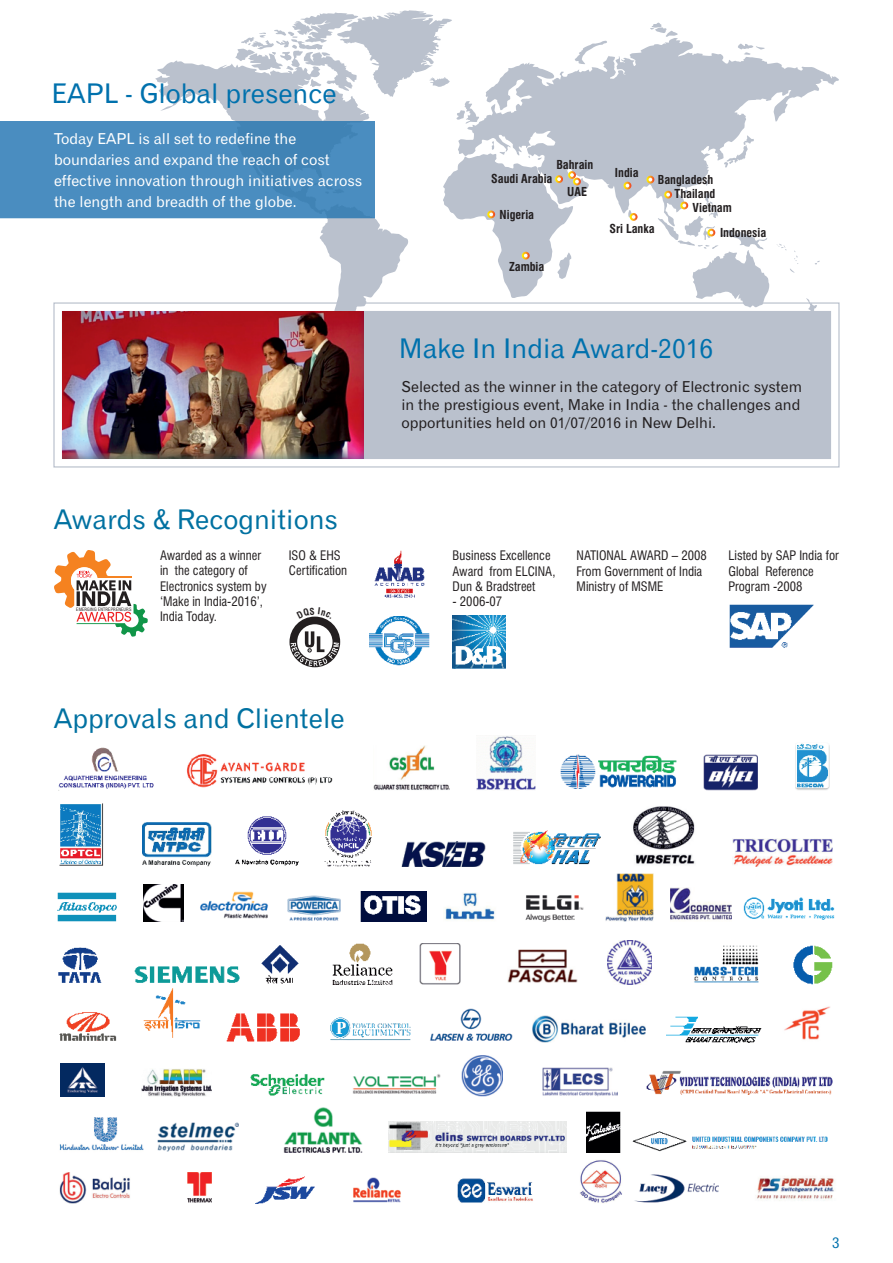
<style>
.page{position:relative;width:893px;height:1263px;background:#fff}
.page>*{position:absolute;margin:0;border:0;box-sizing:border-box;transform-origin:0 0}
.t1{font:27px "Gothic 720 BT Roman B";color:#0071ad}
.t2{font:27px "Gothic 720 BT Roman B";color:#0071a1}
.t3{font:15px/18px "Gothic 720 BT Roman B";color:#231f20;text-align:justify}
.t4{font:15px/20.7px "Gothic 720 BT Roman B";color:#fff}
.t5{font:15px "Gothic 720 BT Roman B";color:#0071ad}
.t6{font:condensed 12.75px/15.3px "Swiss 721 BT";color:#231f20}
.t7{font:700 condensed 12px "Swiss 721 BT";color:#231f20}
.t8{font:condensed 4.5px "Swiss 721 BT";letter-spacing:.04em;color:#231f20}
</style>
<div class="page">
<div style="left:62px;top:311px;width:769px;height:148px;background:#bac1cd"></div>
<img style="left:58px;top:747px;width:96px;height:42px">
<img style="left:186px;top:754px;width:147px;height:34px">
<img style="left:795px;top:743px;width:35px;height:47px">
<img style="left:703px;top:755px;width:55px;height:35px">
<img style="left:476px;top:736px;width:60px;height:54px">
<img style="left:235px;top:816px;width:64px;height:50px">
<img style="left:374px;top:745px;width:76px;height:45px">
<img style="left:513px;top:830px;width:88px;height:35px">
<img style="left:401px;top:842px;width:85px;height:24px">
<img style="left:580px;top:1160px;width:42px;height:43px">
<img style="left:324px;top:810px;width:48px;height:56px">
<img style="left:143px;top:822px;width:69px;height:44px">
<img style="left:59px;top:803px;width:45px;height:63px">
<img style="left:560px;top:754px;width:117px;height:35px">
<img style="left:633px;top:806px;width:62px;height:59px">
<img style="left:58px;top:892px;width:59px;height:30px">
<img style="left:144px;top:885px;width:40px;height:37px">
<img style="left:200px;top:891px;width:68px;height:28px">
<img style="left:525px;top:895px;width:59px;height:27px">
<img style="left:445px;top:892px;width:51px;height:29px">
<img style="left:587px;top:1112px;width:33px;height:40px">
<img style="left:360px;top:892px;width:67px;height:30px">
<img style="left:287px;top:896px;width:54px;height:25px">
<img style="left:793px;top:945px;width:40px;height:40px">
<img style="left:227px;top:1013px;width:73px;height:29px">
<img style="left:419px;top:943px;width:41px;height:42px">
<img style="left:283px;top:1107px;width:79px;height:45px">
<img style="left:59px;top:1173px;width:71px;height:30px">
<img style="left:667px;top:1017px;width:94px;height:25px">
<img style="left:532px;top:1016px;width:113px;height:26px">
<img style="left:670px;top:887px;width:62px;height:33px">
<img style="left:389px;top:1121px;width:177px;height:31px">
<img style="left:457px;top:1178px;width:76px;height:25px">
<img style="left:461px;top:1055px;width:42px;height:42px">
<img style="left:59px;top:1117px;width:84px;height:34px">
<img style="left:144px;top:988px;width:57px;height:50px">
<img style="left:60px;top:1063px;width:45px;height:34px">
<img style="left:142px;top:1069px;width:70px;height:28px">
<img style="left:256px;top:1176px;width:59px;height:27px">
<img style="left:743px;top:897px;width:92px;height:23px">
<img style="left:542px;top:1068px;width:76px;height:29px">
<img style="left:430px;top:1008px;width:82px;height:33px">
<img style="left:605px;top:874px;width:48px;height:48px">
<img style="left:634px;top:1174px;width:85px;height:29px">
<img style="left:59px;top:1012px;width:58px;height:29px">
<img style="left:694px;top:945px;width:65px;height:38px">
<img style="left:607px;top:941px;width:44px;height:44px">
<img style="left:507px;top:949px;width:70px;height:34px">
<img style="left:757px;top:1177px;width:78px;height:24px">
<img style="left:330px;top:1017px;width:81px;height:24px">
<img style="left:784px;top:1006px;width:46px;height:34px">
<img style="left:353px;top:1178px;width:48px;height:25px">
<img style="left:332px;top:944px;width:60px;height:41px">
<img style="left:261px;top:945px;width:38px;height:39px">
<img style="left:250px;top:1074px;width:74px;height:22px">
<img style="left:135px;top:966px;width:105px;height:17px">
<img style="left:157px;top:1122px;width:82px;height:30px">
<img style="left:58px;top:947px;width:44px;height:36px">
<img style="left:187px;top:1172px;width:25px;height:31px">
<img style="left:733px;top:838px;width:100px;height:28px">
<img style="left:632px;top:1131px;width:196px;height:21px">
<img style="left:646px;top:1070px;width:187px;height:25px">
<img style="left:353px;top:1074px;width:88px;height:20px">
<svg style="left:155px;top:61px;width:253px;height:285px"></svg>
<svg style="left:235px;top:10px;width:223px;height:114px"></svg>
<svg style="left:458px;top:38px;width:381px;height:181px;fill:#bac1cd"></svg>
<svg style="left:650px;top:23px;width:28px;height:14px"></svg>
<svg style="left:575px;top:41px;width:34px;height:23px"></svg>
<svg style="left:724px;top:135px;width:30px;height:33px"></svg>
<svg style="left:777px;top:244px;width:22px;height:29px"></svg>
<svg style="left:795px;top:298px;width:22px;height:28px"></svg>
<svg style="left:738px;top:44px;width:27px;height:11px"></svg>
<svg style="left:628px;top:210px;width:9px;height:11px"></svg>
<svg style="left:443px;top:141px;width:138px;height:157px"></svg>
<svg style="left:646px;top:176px;width:123px;height:142px"></svg>
<svg style="left:624px;top:182px;width:7px;height:8px"></svg>
<img style="left:0;top:121px;width:375px;height:98px">
<img style="left:63px;top:312px;width:301px;height:146px">
<div style="left:53px;top:302px;width:787px;height:166px;border:1px solid #bac1cd"></div>
<img style="left:729px;top:605px;width:85px;height:42px">
<img style="left:453px;top:616px;width:53px;height:53px">
<svg style="left:54px;top:550px;width:94px;height:87px"></svg>
<img style="left:375px;top:551px;width:50px;height:47px">
<img style="left:369px;top:617px;width:61px;height:49px">
<svg style="left:289px;top:616px;width:51px;height:51px"></svg>
<h1 class="t1" style="left:51px;top:82px;width:287px">EAPL - Global presence</h1>
<p class="t4" style="left:54px;top:130px;width:310px">Today EAPL is all set to redefine the boundaries and expand the reach of cost effective innovation through initiatives across the length and breadth of the globe.</p>
<h1 class="t2" style="left:54px;top:508px;width:286px">Awards &amp; Recognitions</h1>
<p class="t8" style="left:76px;top:607px;width:57px">EMERGING ENTREPRENEURS</p>
<p class="t6" style="left:160px;top:549px;width:108px">Awarded as a winner in the category of<br>Electronics system by ‘Make in India-2016’,<br>India Today.</p>
<p class="t6" style="left:289px;top:549px;width:60px">ISO &amp; EHS<br>Certification</p>
<h1 class="t2" style="left:54px;top:707px;width:292px">Approvals and Clientele</h1>
<p class="t7" style="left:556px;top:160px;width:38px">Bahrain</p>
<p class="t7" style="left:615px;top:168px;width:25px">India</p>
<p class="t7" style="left:491px;top:174px;width:63px">Saudi Arabia</p>
<p class="t7" style="left:658px;top:175px;width:57px">Bangladesh</p>
<p class="t7" style="left:567px;top:187px;width:21px">UAE</p>
<p class="t7" style="left:674px;top:188px;width:42px">Thailand</p>
<p class="t7" style="left:500px;top:210px;width:36px">Nigeria</p>
<p class="t7" style="left:509px;top:262px;width:37px">Zambia</p>
<p class="t7" style="left:609px;top:224px;width:47px">Sri Lanka</p>
<p class="t7" style="left:692px;top:203px;width:41px">Vietnam</p>
<p class="t7" style="left:720px;top:228px;width:48px">Indonesia</p>
<h1 class="t1" style="left:399px;top:337px;width:316px">Make In India Award-2016</h1>
<p class="t3" style="left:401px;top:379px;width:402px">Selected as the winner in the category of Electronic system in the prestigious event, Make in India - the challenges and opportunities held on 01/07/2016 in New Delhi.</p>
<p class="t6" style="left:453px;top:549px;width:104px">Business Excellence<br>Award from ELCINA,<br>Dun &amp; Bradstreet</p>
<p class="t6" style="left:453px;top:595px;width:51px">- 2006-07</p>
<p class="t6" style="left:577px;top:549px;width:132px">NATIONAL AWARD – 2008<br>From Government of India<br>Ministry of MSME</p>
<p class="t6" style="left:728px;top:549px;width:112px">Listed by SAP India for<br>Global Reference<br>Program -2008</p>
<p class="t5" style="left:832px;top:1236px;width:9px">3</p>
</div>
